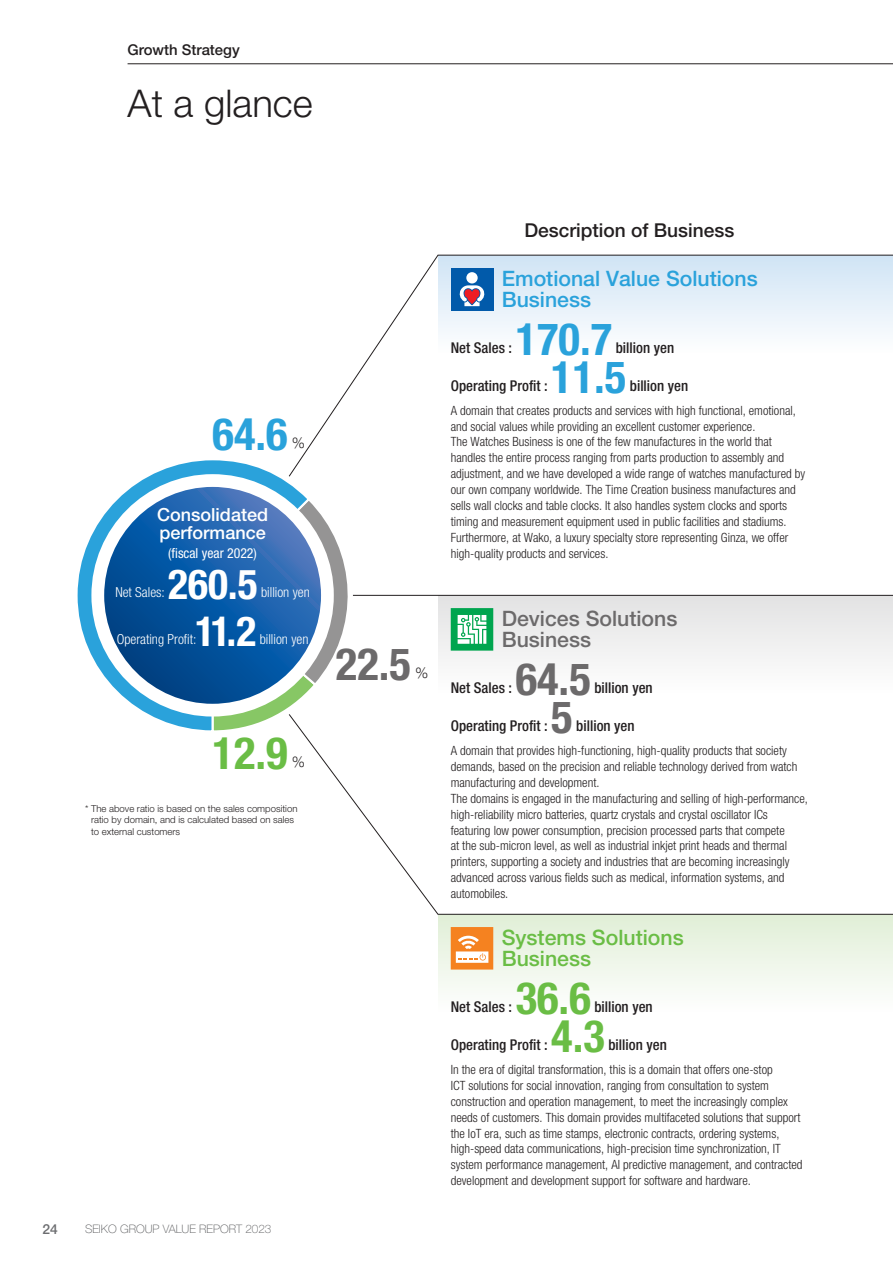
<style>
.page{position:relative;width:893px;height:1263px;background:#fff}
.page>*{position:absolute;margin:0;border:0;box-sizing:border-box;transform-origin:0 0}
.ENG_小見出し{font:700 condensed 44.7px "Helvetica Neue LT Std";color:#2aa2db}
.ENG_小見出し-2{font:700 condensed 44.7px "Helvetica Neue LT Std";color:#6abd45}
.ENG_小見出し-3{font:700 condensed 44.7px "Helvetica Neue LT Std";color:#6c6a6b}
.ENG_キホン{font:700 condensed 44.7px "Helvetica Neue LT Std";color:#2aa2db}
.ENG_キホン-2{font:700 condensed 44.7px "Helvetica Neue LT Std";color:#6abd45}
.ENG_キホン-3{font:700 condensed 44.7px "Helvetica Neue LT Std";color:#6c6a6b}
.ENG_キホン-4{font:700 condensed 41.4px "Helvetica Neue LT Std";color:#fff}
.ENG_ページタイトル{font:300 38.25px "Helvetica Neue LT Std";color:#231f20}
.ENG_小見出し-4{font:500 21.3px/21.3px "Helvetica Neue LT Std";color:#2aa2db}
.ENG_小見出し-5{font:500 21.3px/21.3px "Helvetica Neue LT Std";color:#6c6a6b}
.ENG_小見出し-6{font:500 21.3px/21.3px "Helvetica Neue LT Std";color:#6abd45}
.ENG_小見出し-7{font:500 19.2px "Helvetica Neue LT Std";color:#231f20}
.ENG_小見出し-8{font:500 18px/18px "Helvetica Neue LT Std";color:#fff}
.ENG_小見出し-9{font:500 condensed 14.85px "Helvetica Neue LT Std";color:#231f20}
.ENG_章タイトル{font:500 14.85px "Helvetica Neue LT Std";color:#231f20}
.ENG_キホン-5{font:300 14.85px "Helvetica Neue LT Std";color:#231f20}
.ENG_キホン-6{font:300 condensed 13.8px "Helvetica Neue LT Std";color:#fff}
.ENG_キホン-7{font:condensed 13.8px "Helvetica Neue LT Std";color:#fff}
.t1{font:500 13.8px "Helvetica Neue LT Std";color:#6c6d70}
.ENG_キホン-8{font:300 condensed 12.75px/15.9px "Helvetica Neue LT Std";color:#231f20}
.t2{font:100 11.7px "Helvetica Neue LT Std";color:#57585a}
.ENG_脚注{font:300 9.6px/11.7px "Helvetica Neue LT Std";color:#231f20}
</style>
<div class="page">
<hr style="left:128px;top:64px;width:765px;height:1px;background:#231f20">
<div style="left:438px;top:595px;width:455px;height:98px;background:linear-gradient(to right,#f1f1f1,#f0f0f0)"></div>
<div style="left:438px;top:914px;width:455px;height:98px;background:linear-gradient(to bottom,#e0eed6,#fefefe)"></div>
<svg style="left:312px;top:504px;width:50px;height:183px"></svg>
<svg style="left:77px;top:460px;width:235px;height:271px"></svg>
<svg style="left:451px;top:608px;width:42px;height:43px"></svg>
<svg style="left:451px;top:927px;width:42px;height:42px"></svg>
<svg style="left:289px;top:255px;width:604px;height:222px"></svg>
<hr style="left:353px;top:595px;width:540px;height:1px;background:#231f20">
<svg style="left:289px;top:714px;width:604px;height:201px"></svg>
<svg style="left:98px;top:480px;width:229px;height:230px;background:#2567ab"></svg>
<div style="left:91px;top:474px;width:243px;height:242px;border:13px solid #fff;border-radius:50%"></div>
<p class="ENG_章タイトル" style="left:128px;top:41px;width:114px">Growth Strategy</p>
<p class="ENG_ページタイトル" style="left:128px;top:80px;width:187px">At a glance</p>
<p class="ENG_キホン" style="left:213px;top:407px;width:77px">64.6</p>
<p class="ENG_キホン-5" style="left:292px;top:434px;width:15px">%</p>
<p class="ENG_小見出し-8" style="left:157px;top:505px;width:113px">Consolidated performance</p>
<p class="ENG_キホン-7" style="left:168px;top:545px;width:90px">(fiscal year 2022)</p>
<p class="ENG_キホン-6" style="left:115px;top:584px;width:51px">Net Sales:</p>
<p class="ENG_キホン-4" style="left:168px;top:560px;width:91px">260.5</p>
<p class="ENG_キホン-6" style="left:261px;top:584px;width:50px">billion yen</p>
<p class="ENG_キホン-4" style="left:195px;top:606px;width:63px">11.2</p>
<p class="ENG_キホン-6" style="left:117px;top:631px;width:81px">Operating Profit:</p>
<p class="ENG_キホン-6" style="left:260px;top:631px;width:50px">billion yen</p>
<p class="ENG_キホン-2" style="left:213px;top:726px;width:77px">12.9</p>
<p class="ENG_キホン-5" style="left:292px;top:753px;width:15px">%</p>
<p class="ENG_脚注" style="left:91px;top:802px;width:208px;text-indent:-6px">* The above ratio is based on the sales composition ratio by domain, and is calculated based on sales to external customers</p>
<p class="t1" style="left:43px;top:1220px;width:17px">24</p>
<p class="t2" style="left:85px;top:1222px;width:188px">SEIKO GROUP VALUE REPORT 2023</p>
<p class="ENG_キホン-3" style="left:336px;top:637px;width:77px">22.5</p>
<p class="ENG_キホン-5" style="left:415px;top:663px;width:15px">%</p>
<p class="ENG_小見出し-7" style="left:524px;top:219px;width:211px">Description of Business</p>
<p class="ENG_小見出し-4" style="left:502px;top:267px;width:257px">Emotional Value Solutions<br>Business</p>
<p class="ENG_小見出し" style="left:516px;top:312px;width:98px">170.7</p>
<p class="ENG_小見出し-9" style="left:451px;top:338px;width:63px">Net Sales :</p>
<p class="ENG_小見出し-9" style="left:616px;top:338px;width:60px">billion yen</p>
<p class="ENG_小見出し" style="left:551px;top:350px;width:77px">11.5</p>
<p class="ENG_小見出し-9" style="left:451px;top:377px;width:98px">Operating Profit :</p>
<p class="ENG_小見出し-9" style="left:630px;top:377px;width:60px">billion yen</p>
<p class="ENG_キホン-8" style="left:451px;top:402px;width:347px">A domain that creates products and services with high functional, emotional, and social values while providing an excellent customer experience.</p>
<p class="ENG_キホン-8" style="left:451px;top:434px;width:356px">The Watches Business is one of the few manufactures in the world that handles the entire process ranging from parts production to assembly and adjustment, and we have developed a wide range of watches manufactured by our own company worldwide. The Time Creation business manufactures and sells wall clocks and table clocks. It also handles system clocks and sports timing and measurement equipment used in public facilities and stadiums.<br>Furthermore, at Wako, a luxury specialty store representing Ginza, we offer high-quality products and services.</p>
<p class="ENG_小見出し-5" style="left:502px;top:607px;width:177px">Devices Solutions<br>Business</p>
<p class="ENG_小見出し-3" style="left:516px;top:652px;width:77px">64.5</p>
<p class="ENG_小見出し-9" style="left:451px;top:679px;width:63px">Net Sales :</p>
<p class="ENG_小見出し-9" style="left:594px;top:679px;width:60px">billion yen</p>
<p class="ENG_小見出し-3" style="left:551px;top:690px;width:23px">5</p>
<p class="ENG_小見出し-9" style="left:451px;top:717px;width:98px">Operating Profit :</p>
<p class="ENG_小見出し-9" style="left:576px;top:717px;width:60px">billion yen</p>
<p class="ENG_キホン-8" style="left:451px;top:742px;width:348px">A domain that provides high-functioning, high-quality products that society demands, based on the precision and reliable technology derived from watch manufacturing and development.</p>
<p class="ENG_キホン-8" style="left:451px;top:790px;width:359px">The domains is engaged in the manufacturing and selling of high-performance, high-reliability micro batteries, quartz crystals and crystal oscillator ICs featuring low power consumption, precision processed parts that compete<br>at the sub-micron level, as well as industrial inkjet print heads and thermal printers, supporting a society and industries that are becoming increasingly advanced across various fields such as medical, information systems, and automobiles.</p>
<p class="ENG_小見出し-6" style="left:502px;top:926px;width:183px">Systems Solutions<br>Business</p>
<p class="ENG_小見出し-2" style="left:516px;top:971px;width:77px">36.6</p>
<p class="ENG_小見出し-9" style="left:451px;top:997px;width:63px">Net Sales :</p>
<p class="ENG_小見出し-9" style="left:594px;top:997px;width:60px">billion yen</p>
<p class="ENG_小見出し-2" style="left:551px;top:1009px;width:55px">4.3</p>
<p class="ENG_小見出し-9" style="left:451px;top:1036px;width:98px">Operating Profit :</p>
<p class="ENG_小見出し-9" style="left:608px;top:1036px;width:60px">billion yen</p>
<p class="ENG_キホン-8" style="left:451px;top:1061px;width:353px">In the era of digital transformation, this is a domain that offers one-stop<br>ICT solutions for social innovation, ranging from consultation to system construction and operation management, to meet the increasingly complex needs of customers. This domain provides multifaceted solutions that support the IoT era, such as time stamps, electronic contracts, ordering systems, high-speed data communications, high-precision time synchronization, IT system performance management, AI predictive management, and contracted development and development support for software and hardware.</p>
</div>
